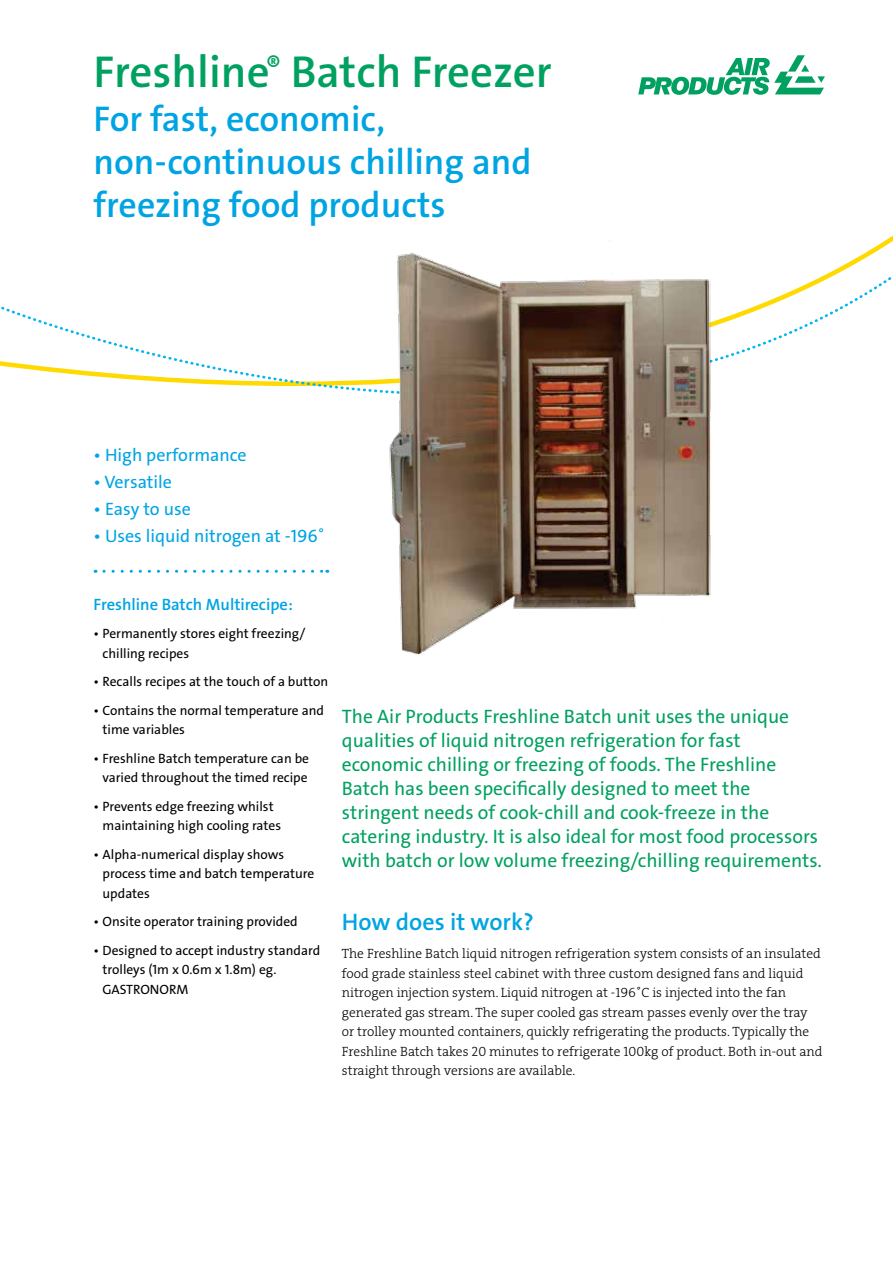
<style>
.page{position:relative;width:893px;height:1263px;background:#fff}
.page>*{position:absolute;margin:0;border:0;box-sizing:border-box;transform-origin:0 0}
.t1{font:600 45px "The Sans Os F";color:#00a160}
.t2{font:600 36px/43.2px "The Sans Os F";color:#00a4e3}
.t3{font:600 24px "The Sans Os F";color:#00a4e3}
.t4{font:19.5px/24px "The Sans Os F";color:#00a160}
.t5{font:18px "The Sans Os F";color:#00a4e3}
.t6{font:600 16.5px "The Sans Os F";color:#00a4e3}
.t7{font:13.5px/19.5px "The Serif HP3 Lig";color:#000}
.t8{font:13.5px/19.5px "The Sans Os F";color:#000}
</style>
<div class="page">
<svg style="left:1px;top:274px;width:892px;height:119px"></svg>
<img style="left:380px;top:215px;width:353px;height:440px">
<svg style="left:104px;top:570px;width:224px;height:3px"></svg>
<svg style="left:638px;top:55px;width:187px;height:40px"></svg>
<h1 class="t1" style="left:94px;top:43px;width:460px">Freshline<sup>®</sup> Batch Freezer</h1>
<h2 class="t2" style="left:94px;top:97px;width:439px">For fast, economic, non-continuous chilling and freezing food products</h2>
<h3 class="t5" style="left:94px;top:444px;width:155px">• High performance</h3>
<h3 class="t5" style="left:94px;top:471px;width:80px">• Versatile</h3>
<h3 class="t5" style="left:94px;top:498px;width:99px">• Easy to use</h3>
<h3 class="t5" style="left:94px;top:525px;width:233px">• Uses liquid nitrogen at -196˚</h3>
<p class="t6" style="left:94px;top:593px;width:201px">Freshline Batch Multirecipe:</p>
<p class="t8" style="left:103px;top:624px;width:204px;text-indent:-9px">• Permanently stores eight freezing/ chilling recipes</p>
<p class="t8" style="left:94px;top:672px;width:236px">• Recalls recipes at the touch of a button</p>
<p class="t8" style="left:103px;top:700px;width:223px;text-indent:-9px">• Contains the normal temperature and time variables</p>
<p class="t8" style="left:94px;top:748px;width:217px;text-align:center">• Freshline Batch temperature can be varied throughout the timed recipe</p>
<p class="t8" style="left:103px;top:796px;width:180px;text-indent:-9px">• Prevents edge freezing whilst maintaining high cooling rates</p>
<p class="t8" style="left:103px;top:844px;width:213px;text-indent:-9px">• Alpha-numerical display shows process time and batch temperature updates</p>
<p class="t8" style="left:94px;top:912px;width:206px">• Onsite operator training provided</p>
<p class="t8" style="left:103px;top:940px;width:219px;text-indent:-9px">• Designed to accept industry standard trolleys (1m x 0.6m x 1.8m) eg.<br>GASTRONORM</p>
<p class="t4" style="left:342px;top:704px;width:482px">The Air Products Freshline Batch unit uses the unique qualities of liquid nitrogen refrigeration for fast economic chilling or freezing of foods. The Freshline Batch has been specifically designed to meet the stringent needs of cook-chill and cook-freeze in the catering industry. It is also ideal for most food processors with batch or low volume freezing/chilling requirements.</p>
<h3 class="t3" style="left:342px;top:906px;width:194px">How does it work?</h3>
<p class="t7" style="left:342px;top:944px;width:482px">The Freshline Batch liquid nitrogen refrigeration system consists of an insulated food grade stainless steel cabinet with three custom designed fans and liquid nitrogen injection system. Liquid nitrogen at -196˚C is injected into the fan generated gas stream. The super cooled gas stream passes evenly over the tray or trolley mounted containers, quickly refrigerating the products. Typically the Freshline Batch takes 20 minutes to refrigerate 100kg of product. Both in-out and straight through versions are available.</p>
</div>
